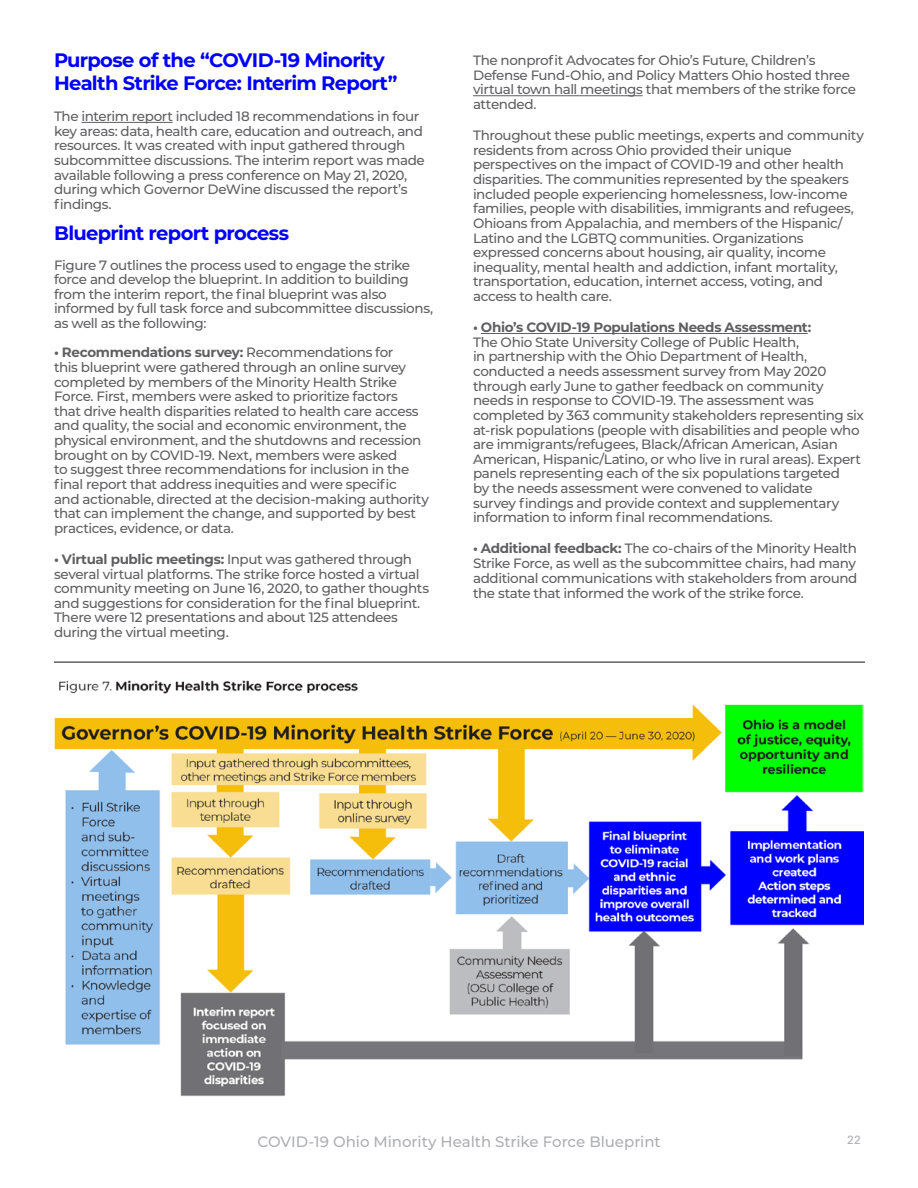
<style>
.page{position:relative;width:918px;height:1188px;background:#fff}
.page>*{position:absolute;margin:0;border:0;box-sizing:border-box;transform-origin:0 0}
.body{font:700 19.5px/22.5px "Montserrat";letter-spacing:-.035em;color:#00f}
.t1{font:500 15px "Montserrat";letter-spacing:-.005em;color:#aeafb3}
.body-2{font:500 13.5px/14.7px "Montserrat";letter-spacing:-.03em;color:#5f5f62}
.t2{font:12px "Univers LT Pro 55 Roman";color:#aeafb3}
.s1{font-weight:700}
</style>
<div class="page">
<hr style="left:82px;top:122px;width:91px;height:1px;background:#5f5f62">
<hr style="left:473px;top:95px;width:170px;height:1px;background:#5f5f62">
<hr style="left:481px;top:333px;width:327px;height:1px;background:#5f5f62">
<img style="left:54px;top:680px;width:809px;height:416px">
<hr style="left:54px;top:661px;width:811px;height:2px;background:#5f5f62">
<p class="body" style="left:54px;top:48px;width:345px">Purpose of the “COVID-19 Minority<br>Health Strike Force: Interim Report”</p>
<p class="body-2" style="left:54px;top:108px;width:372px">The interim report included 18 recommendations in four key areas: data, health care, education and outreach, and resources. It was created with input gathered through subcommittee discussions. The interim report was made available following a press conference on May 21, 2020, during which Governor DeWine discussed the report’s findings.</p>
<p class="body" style="left:54px;top:221px;width:237px">Blueprint report process</p>
<p class="body-2" style="left:54px;top:257px;width:381px">Figure 7 outlines the process used to engage the strike force and develop the blueprint. In addition to building from the interim report, the final blueprint was also informed by full task force and subcommittee discussions, as well as the following:</p>
<p class="body-2" style="left:54px;top:345px;width:376px"><span class="s1">• Recommendations survey:</span> Recommendations for<br>this blueprint were gathered through an online survey completed by members of the Minority Health Strike Force. First, members were asked to prioritize factors<br>that drive health disparities related to health care access and quality, the social and economic environment, the physical environment, and the shutdowns and recession brought on by COVID-19. Next, members were asked<br>to suggest three recommendations for inclusion in the final report that address inequities and were specific<br>and actionable, directed at the decision-making authority that can implement the change, and supported by best practices, evidence, or data.</p>
<p class="body-2" style="left:54px;top:551px;width:377px"><span class="s1">• Virtual public meetings:</span> Input was gathered through several virtual platforms. The strike force hosted a virtual community meeting on June 16, 2020, to gather thoughts and suggestions for consideration for the final blueprint.<br>There were 12 presentations and about 125 attendees during the virtual meeting.</p>
<p class="body-2" style="left:473px;top:52px;width:385px">The nonprofit Advocates for Ohio’s Future, Children’s Defense Fund-Ohio, and Policy Matters Ohio hosted three virtual town hall meetings that members of the strike force attended.</p>
<p class="body-2" style="left:473px;top:127px;width:392px">Throughout these public meetings, experts and community residents from across Ohio provided their unique perspectives on the impact of COVID-19 and other health disparities. The communities represented by the speakers included people experiencing homelessness, low-income families, people with disabilities, immigrants and refugees, Ohioans from Appalachia, and members of the Hispanic/ Latino and the LGBTQ communities. Organizations expressed concerns about housing, air quality, income inequality, mental health and addiction, infant mortality, transportation, education, internet access, voting, and access to health care.</p>
<p class="body-2" style="left:473px;top:319px;width:392px"><span class="s1">• Ohio’s COVID-19 Populations Needs Assessment:<br></span>The Ohio State University College of Public Health,<br>in partnership with the Ohio Department of Health, conducted a needs assessment survey from May 2020 through early June to gather feedback on community needs in response to COVID-19. The assessment was completed by 363 community stakeholders representing six at-risk populations (people with disabilities and people who are immigrants/refugees, Black/African American, Asian American, Hispanic/Latino, or who live in rural areas). Expert panels representing each of the six populations targeted<br>by the needs assessment were convened to validate<br>survey findings and provide context and supplementary information to inform final recommendations.</p>
<p class="body-2" style="left:473px;top:541px;width:386px;text-align:justify"><span class="s1">• Additional feedback:</span> The co-chairs of the Minority Health Strike Force, as well as the subcommittee chairs, had many additional communications with stakeholders from around the state that informed the work of the strike force.</p>
<p class="t1" style="left:257px;top:1131px;width:405px">COVID-19 Ohio Minority Health Strike Force Blueprint</p>
<p class="t2" style="left:847px;top:1132px;width:15px">22</p>
</div>
